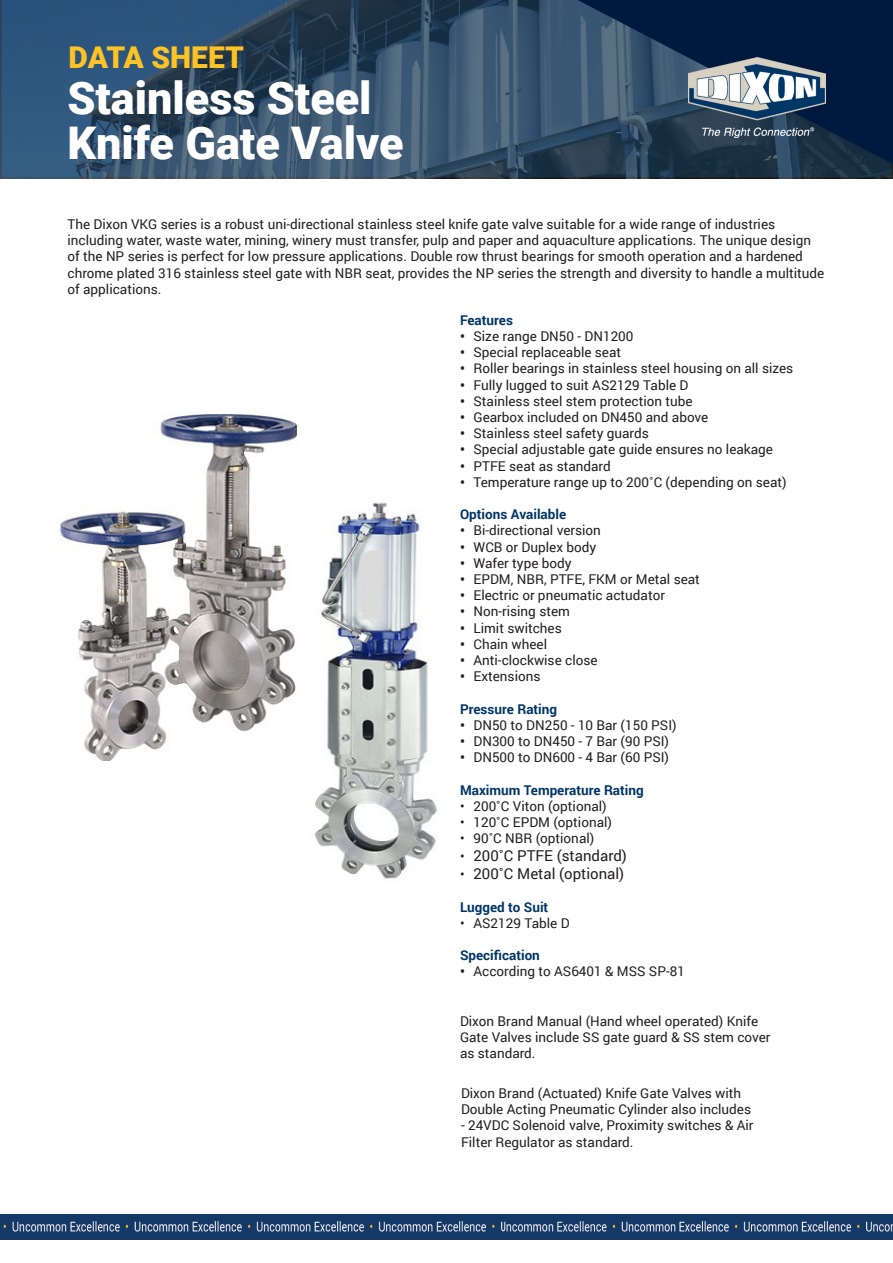
<style>
.page{position:relative;width:893px;height:1263px;background:#fff}
.page>*{position:absolute;margin:0;border:0;box-sizing:border-box;transform-origin:0 0}
.t1{font:900 45px "Roboto";color:#fff}
.t2{font:900 30px "Roboto";color:#fec224}
.t3{font:15px "Roboto";color:#231f20}
._2020_Body_Text{font:13.5px/16.2px "Roboto";color:#231f20}
.t4{font:700 13.5px "Roboto";color:#003667}
.s1{font-weight:700}
.s2{font-size:13.5px}
</style>
<div class="page">
<img style="left:0;top:1215px;width:504px;height:24px">
<img style="left:504px;top:1215px;width:389px;height:24px">
<svg style="left:0;top:0;width:893px;height:179px;background:#324f6b"></svg>
<svg style="left:578px;top:0;width:315px;height:164px;background:#18314f"></svg>
<img style="left:689px;top:58px;width:136px;height:80px">
<img style="left:315px;top:503px;width:122px;height:376px">
<img style="left:60px;top:412px;width:237px;height:349px">
<p class="t2" style="left:69px;top:37px;width:177px">DATA SHEET</p>
<p class="t1" style="left:67px;top:66px;width:306px">Stainless Steel</p>
<p class="t1" style="left:67px;top:111px;width:338px">Knife Gate Valve</p>
<p class="_2020_Body_Text" style="left:68px;top:216px;width:758px">The Dixon VKG series is a robust uni-directional stainless steel knife gate valve suitable for a wide range of industries including water, waste water, mining, winery must transfer, pulp and paper and aquaculture applications. The unique design of the NP series is perfect for low pressure applications. Double row thrust bearings for smooth operation and a hardened chrome plated 316 stainless steel gate with NBR seat, provides the NP series the strength and diversity to handle a multitude of applications.</p>
<p class="t4" style="left:460px;top:310px;width:54px">Features</p>
<p class="_2020_Body_Text" style="left:460px;top:328px;width:175px"><span class="s1">•</span> Size range DN50 - DN1200</p>
<p class="_2020_Body_Text" style="left:460px;top:344px;width:163px"><span class="s1">•</span> Special replaceable seat</p>
<p class="_2020_Body_Text" style="left:460px;top:360px;width:335px"><span class="s1">•</span> Roller bearings in stainless steel housing on all sizes</p>
<p class="_2020_Body_Text" style="left:460px;top:376px;width:230px"><span class="s1">•</span> Fully lugged to suit AS2129 Table D</p>
<p class="_2020_Body_Text" style="left:460px;top:392px;width:234px"><span class="s1">•</span> Stainless steel stem protection tube</p>
<p class="_2020_Body_Text" style="left:460px;top:409px;width:250px"><span class="s1">•</span> Gearbox included on DN450 and above</p>
<p class="_2020_Body_Text" style="left:460px;top:425px;width:190px"><span class="s1">•</span> Stainless steel safety guards</p>
<p class="_2020_Body_Text" style="left:460px;top:441px;width:315px"><span class="s1">•</span> Special adjustable gate guide ensures no leakage</p>
<p class="_2020_Body_Text" style="left:460px;top:457px;width:152px"><span class="s1">•</span> PTFE seat as standard</p>
<p class="_2020_Body_Text" style="left:460px;top:473px;width:328px"><span class="s1">•</span> Temperature range up to 200˚C (depending on seat)</p>
<p class="t4" style="left:460px;top:505px;width:108px">Options Available</p>
<p class="_2020_Body_Text" style="left:460px;top:522px;width:142px"><span class="s1">•</span> Bi-directional version</p>
<p class="_2020_Body_Text" style="left:460px;top:538px;width:138px"><span class="s1">•</span> WCB or Duplex body</p>
<p class="_2020_Body_Text" style="left:460px;top:554px;width:113px"><span class="s1">•</span> Wafer type body</p>
<p class="_2020_Body_Text" style="left:460px;top:571px;width:241px"><span class="s1">•</span> EPDM, NBR, PTFE, FKM or Metal seat</p>
<p class="_2020_Body_Text" style="left:460px;top:587px;width:206px"><span class="s1">•</span> Electric or pneumatic actudator</p>
<p class="_2020_Body_Text" style="left:460px;top:603px;width:112px"><span class="s1">•</span> Non-rising stem</p>
<p class="_2020_Body_Text" style="left:460px;top:619px;width:103px"><span class="s1">•</span> Limit switches</p>
<p class="_2020_Body_Text" style="left:460px;top:635px;width:89px"><span class="s1">•</span> Chain wheel</p>
<p class="_2020_Body_Text" style="left:460px;top:652px;width:139px"><span class="s1">•</span> Anti-clockwise close</p>
<p class="_2020_Body_Text" style="left:460px;top:668px;width:82px"><span class="s1">•</span> Extensions</p>
<p class="t4" style="left:460px;top:699px;width:99px">Pressure Rating</p>
<p class="_2020_Body_Text" style="left:460px;top:716px;width:218px"><span class="s1">•</span> DN50 to DN250 - 10 Bar (150 PSI)</p>
<p class="_2020_Body_Text" style="left:460px;top:733px;width:211px"><span class="s1">•</span> DN300 to DN450 - 7 Bar (90 PSI)</p>
<p class="_2020_Body_Text" style="left:460px;top:749px;width:211px"><span class="s1">•</span> DN500 to DN600 - 4 Bar (60 PSI)</p>
<p class="t4" style="left:460px;top:780px;width:185px">Maximum Temperature Rating</p>
<p class="_2020_Body_Text" style="left:460px;top:797px;width:148px">• 200˚C Viton (optional)</p>
<p class="_2020_Body_Text" style="left:460px;top:814px;width:154px">• 120˚C EPDM (optional)</p>
<p class="_2020_Body_Text" style="left:460px;top:830px;width:136px">• 90˚C NBR (optional)</p>
<p class="t3" style="left:460px;top:845px;width:168px"><span class="s2">•</span> 200˚C PTFE (standard)</p>
<p class="t3" style="left:460px;top:863px;width:166px"><span class="s2">•</span> 200˚C Metal (optional)</p>
<p class="t4" style="left:460px;top:897px;width:90px">Lugged to Suit</p>
<p class="_2020_Body_Text" style="left:460px;top:914px;width:111px">• AS2129 Table D</p>
<p class="t4" style="left:460px;top:946px;width:81px">Specification</p>
<p class="_2020_Body_Text" style="left:460px;top:963px;width:226px"><span class="s1">•</span> According to AS6401 &amp; MSS SP-81</p>
<p class="_2020_Body_Text" style="left:460px;top:1012px;width:312px">Dixon Brand Manual (Hand wheel operated) Knife<br>Gate Valves include SS gate guard &amp; SS stem cover as standard.</p>
<p class="_2020_Body_Text" style="left:461px;top:1084px;width:292px">Dixon Brand (Actuated) Knife Gate Valves with<br>Double Acting Pneumatic Cylinder also includes</p>
<p class="_2020_Body_Text" style="left:461px;top:1117px;width:294px">- 24VDC Solenoid valve, Proximity switches &amp; Air<br>Filter Regulator as standard.</p>
</div>
